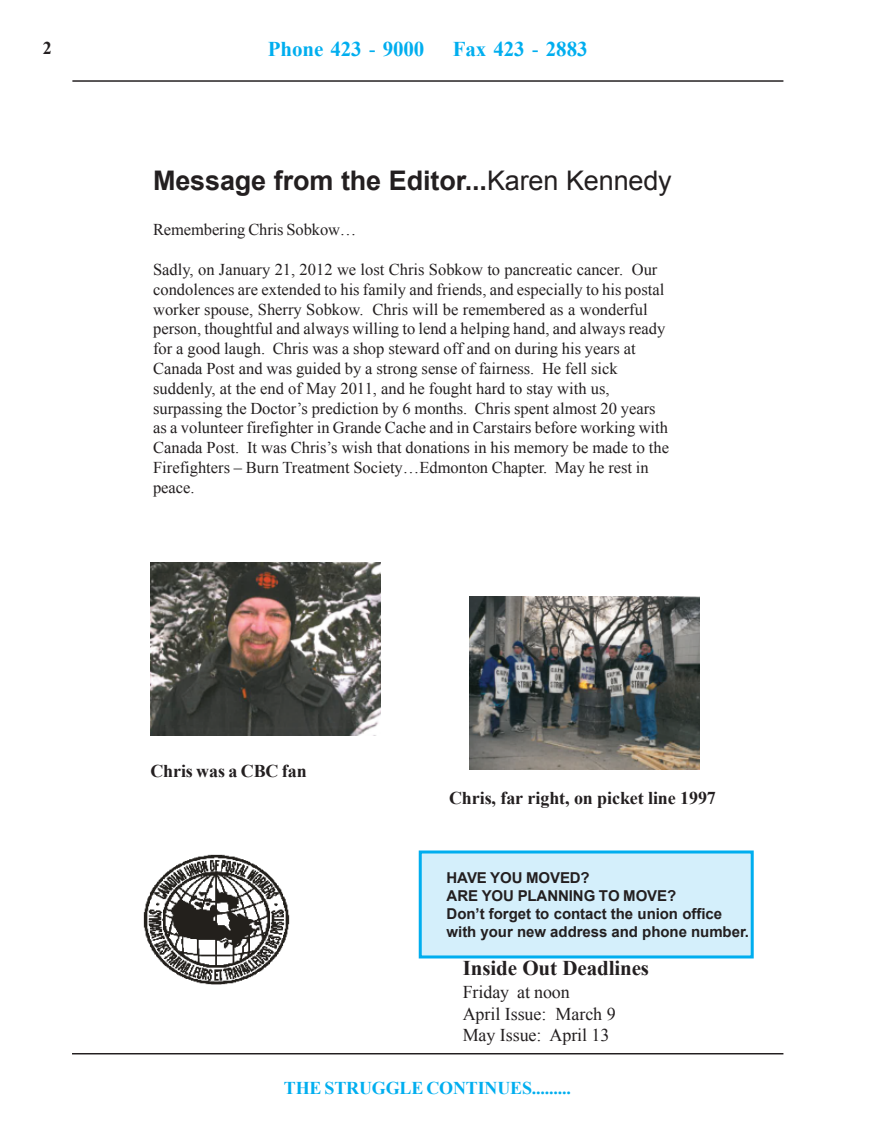
<style>
.page{position:relative;width:878px;height:1134px;background:#fff}
.page>*{position:absolute;margin:0;border:0;box-sizing:border-box;transform-origin:0 0}
.t1{font:700 27px "Arial";letter-spacing:-.005em;color:#231f20}
.t2{font:700 21px "Times New Roman";letter-spacing:-.005em;color:#00aeef}
.t3{font:700 21px "Times New Roman";letter-spacing:-.005em;color:#231f20}
.t4{font:700 18px "Times New Roman";letter-spacing:-.005em;color:#231f20}
.t5{font:18px/21.6px "Times New Roman";letter-spacing:-.005em;color:#231f20}
.t6{font:700 18px "Times New Roman";letter-spacing:-.01em;color:#00aeef}
.t7{font:16.5px/19.8px "Times New Roman";color:#231f20}
.t8{font:700 15px/18px "Arial";letter-spacing:-.005em;color:#231f20}
.s1{font-weight:400}
</style>
<div class="page">
<hr style="left:72px;top:1053px;width:711px;height:1px;background:#231f20">
<hr style="left:72px;top:80px;width:711px;height:2px;background:#231f20">
<div style="left:420px;top:852px;width:332px;height:105px;background:#d4effb"></div>
<div style="left:419px;top:851px;width:334px;height:108px;border:3px solid #00aeef"></div>
<img style="left:469px;top:597px;width:230px;height:172px">
<img style="left:150px;top:563px;width:231px;height:173px">
<img style="left:143px;top:854px;width:146px;height:130px">
<p class="t4" style="left:43px;top:35px;width:10px">2</p>
<p class="t2" style="left:268px;top:34px;width:158px">Phone 423 <span class="s1">-</span> 9000</p>
<p class="t2" style="left:452px;top:34px;width:136px">Fax 423 <span class="s1">-</span> 2883</p>
<h1 class="t1" style="left:153px;top:163px;width:520px">Message from the Editor...<span class="s1">Karen Kennedy</span></h1>
<p class="t7" style="left:153px;top:220px;width:205px">Remembering Chris Sobkow…</p>
<p class="t7" style="left:153px;top:259px;width:517px">Sadly, on January 21, 2012 we lost Chris Sobkow to pancreatic cancer. Our condolences are extended to his family and friends, and especially to his postal worker spouse, Sherry Sobkow. Chris will be remembered as a wonderful person, thoughtful and always willing to lend a helping hand, and always ready for a good laugh. Chris was a shop steward off and on during his years at Canada Post and was guided by a strong sense of fairness. He fell sick suddenly, at the end of May 2011, and he fought hard to stay with us, surpassing the Doctor’s prediction by 6 months. Chris spent almost 20 years as a volunteer firefighter in Grande Cache and in Carstairs before working with Canada Post. It was Chris’s wish that donations in his memory be made to the Firefighters – Burn Treatment Society…Edmonton Chapter. May he rest in peace.</p>
<p class="t4" style="left:150px;top:759px;width:158px">Chris was a CBC fan</p>
<p class="t4" style="left:449px;top:786px;width:268px">Chris, far right, on picket line 1997</p>
<p class="t8" style="left:446px;top:869px;width:304px">HAVE YOU MOVED?<br>ARE YOU PLANNING TO MOVE?<br>Don’t forget to contact the union office with your new address and phone number.</p>
<p class="t3" style="left:462px;top:954px;width:188px">Inside Out Deadlines</p>
<p class="t5" style="left:462px;top:981px;width:155px">Friday at noon<br>April Issue: March 9<br>May Issue: April 13</p>
<p class="t6" style="left:284px;top:1076px;width:288px">THE STRUGGLE CONTINUES.........</p>
</div>
